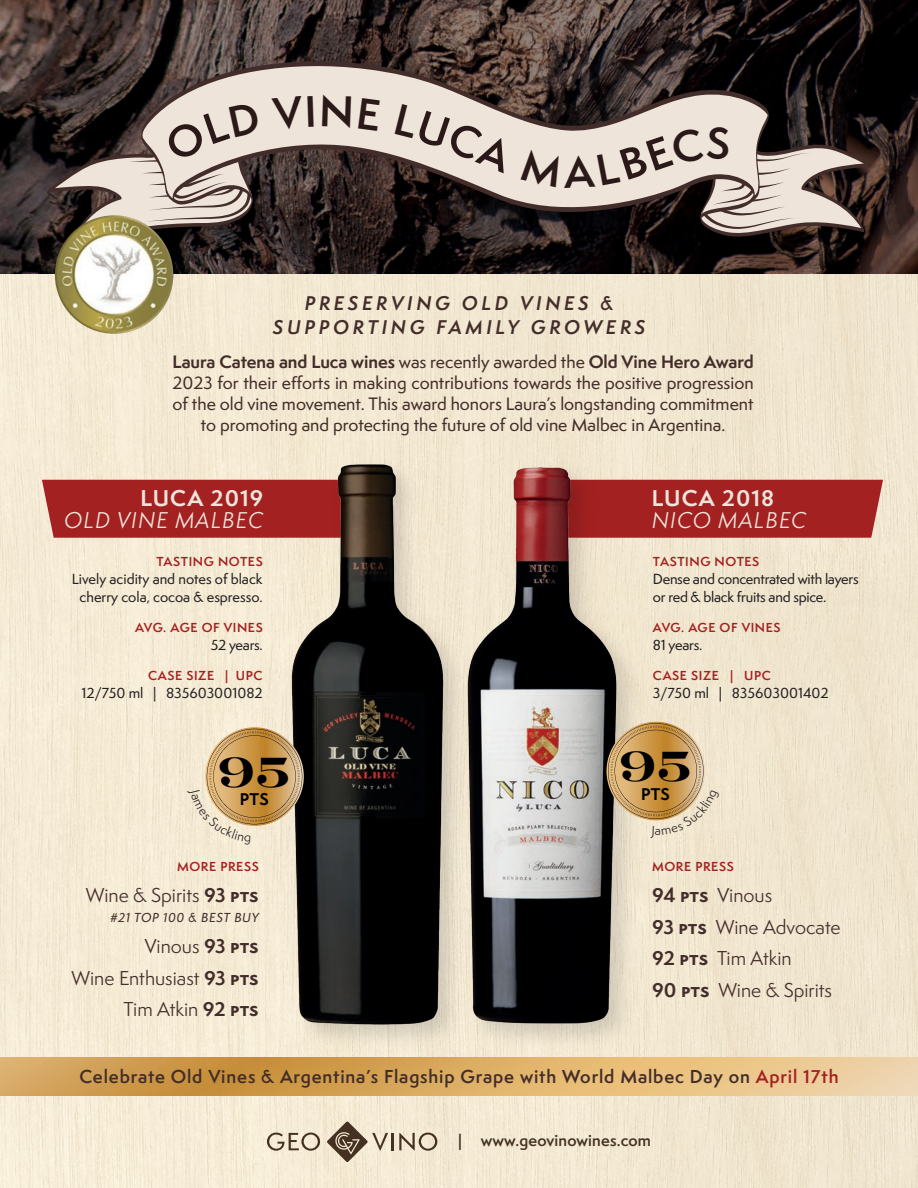
<style>
.page{position:relative;width:918px;height:1188px;background:#fff}
.page>*{position:absolute;margin:0;border:0;box-sizing:border-box;transform-origin:0 0}
.t1{font:42.45px "Rosella Solid";color:#000001}
.t2{font:italic 21px "Semplicita Pro";letter-spacing:.05em;color:#eee4da}
.t3{font:700 21px "Semplicita Pro";letter-spacing:.05em;color:#eee4da}
.t4{font:18.45px/31.5px "Semplicita Pro";color:#432d2a}
.t5{font:italic 600 18.3px/24px "Semplicita Pro";letter-spacing:.2em;color:#432d2a;text-align:center}
.t6{font:600 17.25px "Semplicita Pro";letter-spacing:.05em;color:#432d2a}
.t7{font:500 16.5px/21px "Semplicita Pro";color:#432d2a;text-align:center}
.t8{font:700 15.6px "Semplicita Pro";letter-spacing:.01em;color:#000001}
.t9{font:600 15px "Semplicita Pro";letter-spacing:.01em;color:#443122}
.t10{font:500 13.5px/18px "Semplicita Pro";letter-spacing:-.01em;color:#231f20}
.t11{font:600 12px "Semplicita Pro";letter-spacing:.05em;color:#a32121}
.t12{font:12px "Semplicita Pro Med It";letter-spacing:.05em;color:#432d2a}
.s1{font-weight:700}
.s2{color:#a32121}
</style>
<div class="page">
<img style="left:0;top:274px;width:918px;height:914px">
<svg style="left:0;top:0;width:918px;height:274px;background:#3c302d"></svg>
<svg style="left:267px;top:1133px;width:53px;height:18px"></svg>
<svg style="left:327px;top:1121px;width:66px;height:41px;background:#bdb09c"></svg>
<svg style="left:399px;top:1133px;width:38px;height:18px"></svg>
<div style="left:42px;top:480px;width:231px;height:58px;background:#a32121"></div>
<img style="left:36px;top:49px;width:868px;height:247px">
<svg style="left:46px;top:61px;width:826px;height:202px;background:#4a3f3c"></svg>
<img style="left:55px;top:215px;width:118px;height:119px;border-radius:59px">
<div style="left:659px;top:480px;width:224px;height:58px;background:#a32121"></div>
<img style="left:476px;top:1033px;width:173px;height:23px">
<img style="left:476px;top:454px;width:183px;height:579px">
<img style="left:280px;top:453px;width:196px;height:604px">
<img style="left:273px;top:447px;width:186px;height:597px">
<svg style="left:0;top:1057px;width:918px;height:38px;background:#dcb06a"></svg>
<svg style="left:129px;top:101px;width:131px;height:121px;background:#c3b7af"></svg>
<svg style="left:272px;top:96px;width:42px;height:35px"></svg>
<svg style="left:322px;top:95px;width:29px;height:33px"></svg>
<svg style="left:358px;top:98px;width:23px;height:32px"></svg>
<svg style="left:395px;top:104px;width:417px;height:125px;background:#a39a93"></svg>
<svg style="left:187px;top:729px;width:115px;height:116px;background:#d2b485"></svg>
<svg style="left:608px;top:723px;width:112px;height:115px;background:#d0b181"></svg>
<p class="t5" style="left:273px;top:291px;width:374px">PRESERVING OLD VINES &amp;<br>SUPPORTING FAMILY GROWERS</p>
<p class="t7" style="left:173px;top:352px;width:583px"><span class="s1">Laura Catena and Luca wines</span> was recently awarded the <span class="s1">Old Vine Hero Award </span>2023 for their efforts in making contributions towards the positive progression of the old vine movement. This award honors Laura’s longstanding commitment to promoting and protecting the future of old vine Malbec in Argentina.</p>
<p class="t3" style="left:140px;top:482px;width:124px">LUCA 2019</p>
<p class="t2" style="left:64px;top:506px;width:200px">OLD VINE MALBEC</p>
<p class="t11" style="left:156px;top:552px;width:108px">TASTING NOTES</p>
<p class="t10" style="left:72px;top:570px;width:193px;text-align:center">Lively acidity and notes of black cherry cola, cocoa &amp; espresso.</p>
<p class="t11" style="left:135px;top:618px;width:129px">AVG. AGE OF VINES</p>
<p class="t10" style="left:211px;top:636px;width:53px">52 years.</p>
<p class="t11" style="left:148px;top:666px;width:116px">CASE SIZE | UPC</p>
<p class="t10" style="left:81px;top:684px;width:183px">12/750 ml | 835603001082</p>
<h1 class="t1" style="left:218px;top:735px;width:75px">95</h1>
<p class="t8" style="left:240px;top:788px;width:30px">PTS</p>
<p class="t11" style="left:177px;top:858px;width:83px">MORE PRESS</p>
<p class="t4" style="left:86px;top:879px;width:174px">Wine &amp; Spirits <span class="s1">93 pts</span></p>
<p class="t12" style="left:110px;top:909px;width:150px">#21 TOP 100 &amp; BEST BUY</p>
<p class="t4" style="left:72px;top:930px;width:189px;text-align:right">Vinous <span class="s1">93 pts<br></span>Wine Enthusiast <span class="s1">93 pts<br></span>Tim Atkin <span class="s1">92 pts</span></p>
<p class="t3" style="left:652px;top:482px;width:124px">LUCA 2018</p>
<p class="t2" style="left:652px;top:506px;width:156px">NICO MALBEC</p>
<p class="t11" style="left:653px;top:552px;width:108px">TASTING NOTES</p>
<p class="t10" style="left:653px;top:570px;width:207px">Dense and concentrated with layers or red &amp; black fruits and spice.</p>
<p class="t11" style="left:653px;top:618px;width:129px">AVG. AGE OF VINES</p>
<p class="t10" style="left:653px;top:636px;width:51px">81 years.</p>
<p class="t11" style="left:653px;top:666px;width:120px">CASE SIZE | UPC</p>
<p class="t10" style="left:653px;top:684px;width:177px">3/750 ml | 835603001402</p>
<h1 class="t1" style="left:619px;top:730px;width:75px">95</h1>
<p class="t8" style="left:641px;top:782px;width:30px">PTS</p>
<p class="t11" style="left:652px;top:858px;width:83px">MORE PRESS</p>
<p class="t4" style="left:652px;top:879px;width:190px"><span class="s1">94 pts</span> Vinous<br><span class="s1">93 pts</span> Wine Advocate<br><span class="s1">92 pts</span> Tim Atkin<br><span class="s1">90 pts</span> Wine &amp; Spirits</p>
<p class="t6" style="left:80px;top:1064px;width:760px">Celebrate Old Vines &amp; Argentina’s Flagship Grape with World Malbec Day on <span class="s2">April 17th</span></p>
<p class="t9" style="left:458px;top:1129px;width:5px">|</p>
<p class="t9" style="left:481px;top:1129px;width:172px">www.geovinowines.com</p>
</div>
